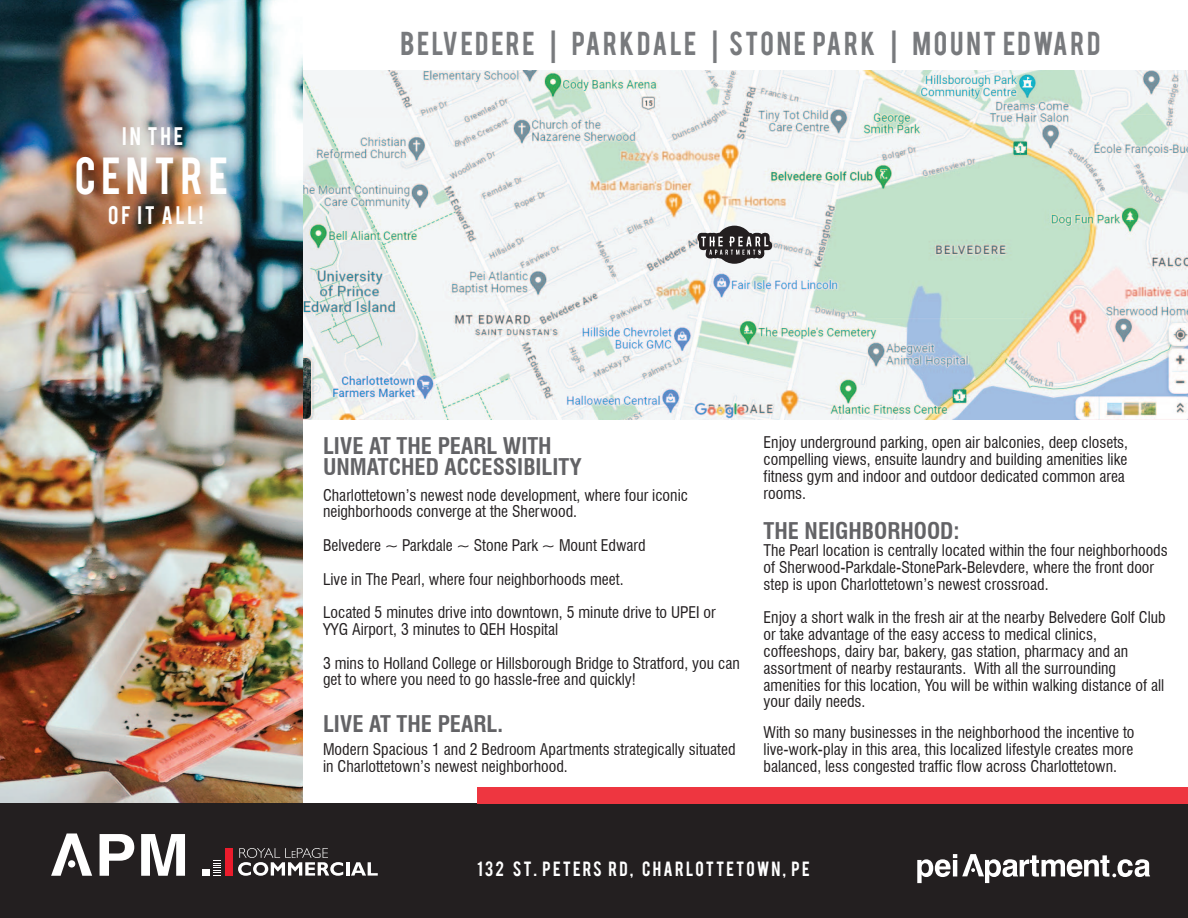
<style>
.page{position:relative;width:1188px;height:918px;background:#fff}
.page>*{position:absolute;margin:0;border:0;box-sizing:border-box;transform-origin:0 0}
.t1{font:40.95px "Bebas";letter-spacing:.135em;color:#fff}
.t2{font:26.1px "Bebas";letter-spacing:.1em;color:#787a7d}
.t3{font:700 condensed 22.5px/21px "Swiss 721 BT";color:#636366}
.t4{font:19.95px "Bebas";letter-spacing:.14em;color:#fff}
.t5{font:16.2px "Bebas";letter-spacing:.125em;color:#fff}
.t6{font:condensed 15.75px/16.8px "Swiss 721 BT";color:#231f20}
</style>
<div class="page">
<img style="left:303px;top:71px;width:885px;height:349px">
<img style="left:0;top:0;width:303px;height:803px">
<svg style="left:694px;top:178px;width:82px;height:127px"></svg>
<div style="left:0;top:803px;width:1188px;height:115px;background:#231f20"></div>
<div style="left:477px;top:787px;width:711px;height:16px;background:#ee3640"></div>
<svg style="left:100px;top:834px;width:34px;height:42px"></svg>
<svg style="left:141px;top:834px;width:44px;height:42px"></svg>
<svg style="left:51px;top:833px;width:41px;height:43px"></svg>
<div style="left:225px;top:848px;width:8px;height:28px;background:#eb1c2c"></div>
<svg style="left:214px;top:860px;width:7px;height:16px"></svg>
<div style="left:202px;top:870px;width:8px;height:6px;background:#fff"></div>
<hr style="left:346px;top:862px;width:3px;height:14px;background:#fff">
<svg style="left:351px;top:862px;width:27px;height:14px"></svg>
<svg style="left:238px;top:848px;width:105px;height:28px"></svg>
<svg style="left:917px;top:854px;width:233px;height:29px"></svg>
<p class="t4" style="left:122px;top:122px;width:62px">IN THE</p>
<h1 class="t1" style="left:75px;top:146px;width:155px">CENTRE</h1>
<p class="t4" style="left:108px;top:201px;width:97px">OF IT ALL!</p>
<h2 class="t2" style="left:400px;top:24px;width:702px">BELVEDERE | PARKDALE | STONE PARK | MOUNT EDWARD</h2>
<h3 class="t3" style="left:323px;top:435px;width:260px">LIVE AT THE PEARL WITH<br>UNMATCHED ACCESSIBILITY</h3>
<p class="t6" style="left:323px;top:487px;width:367px">Charlottetown’s newest node development, where four iconic neighborhoods converge at the Sherwood.</p>
<p class="t6" style="left:323px;top:529px;width:394px;line-height:33.6px">Belvedere ~ Parkdale ~ Stone Park ~ Mount Edward<br>Live in The Pearl, where four neighborhoods meet.<br>Located 5 minutes drive into downtown, 5 minute drive to UPEI or</p>
<p class="t6" style="left:323px;top:613px;width:418px;line-height:33.6px">YYG Airport, 3 minutes to QEH Hospital<br>3 mins to Holland College or Hillsborough Bridge to Stratford, you can</p>
<p class="t6" style="left:323px;top:671px;width:314px">get to where you need to go hassle-free and quickly!</p>
<h3 class="t3" style="left:323px;top:714px;width:181px">LIVE AT THE PEARL.</h3>
<p class="t6" style="left:323px;top:741px;width:414px">Modern Spacious 1 and 2 Bedroom Apartments strategically situated in Charlottetown’s newest neighborhood.</p>
<p class="t6" style="left:764px;top:434px;width:366px">Enjoy underground parking, open air balconies, deep closets, compelling views, ensuite laundry and building amenities like fitness gym and indoor and outdoor dedicated common area rooms.</p>
<h3 class="t3" style="left:764px;top:521px;width:198px">THE NEIGHBORHOOD:</h3>
<p class="t6" style="left:764px;top:542px;width:406px">The Pearl location is centrally located within the four neighborhoods of Sherwood-Parkdale-StonePark-Belevdere, where the front door step is upon Charlottetown’s newest crossroad.</p>
<p class="t6" style="left:764px;top:609px;width:404px">Enjoy a short walk in the fresh air at the nearby Belvedere Golf Club or take advantage of the easy access to medical clinics, coffeeshops, dairy bar, bakery, gas station, pharmacy and an assortment of nearby restaurants. With all the surrounding amenities for this location, You will be within walking distance of all your daily needs.</p>
<p class="t6" style="left:764px;top:724px;width:372px;text-align:justify">With so many businesses in the neighborhood the incentive to live-work-play in this area, this localized lifestyle creates more balanced, less congested traffic flow across Charlottetown.</p>
<p class="t5" style="left:477px;top:857px;width:334px">132 ST. PETERS RD, CHARLOTTETOWN, PE</p>
</div>
